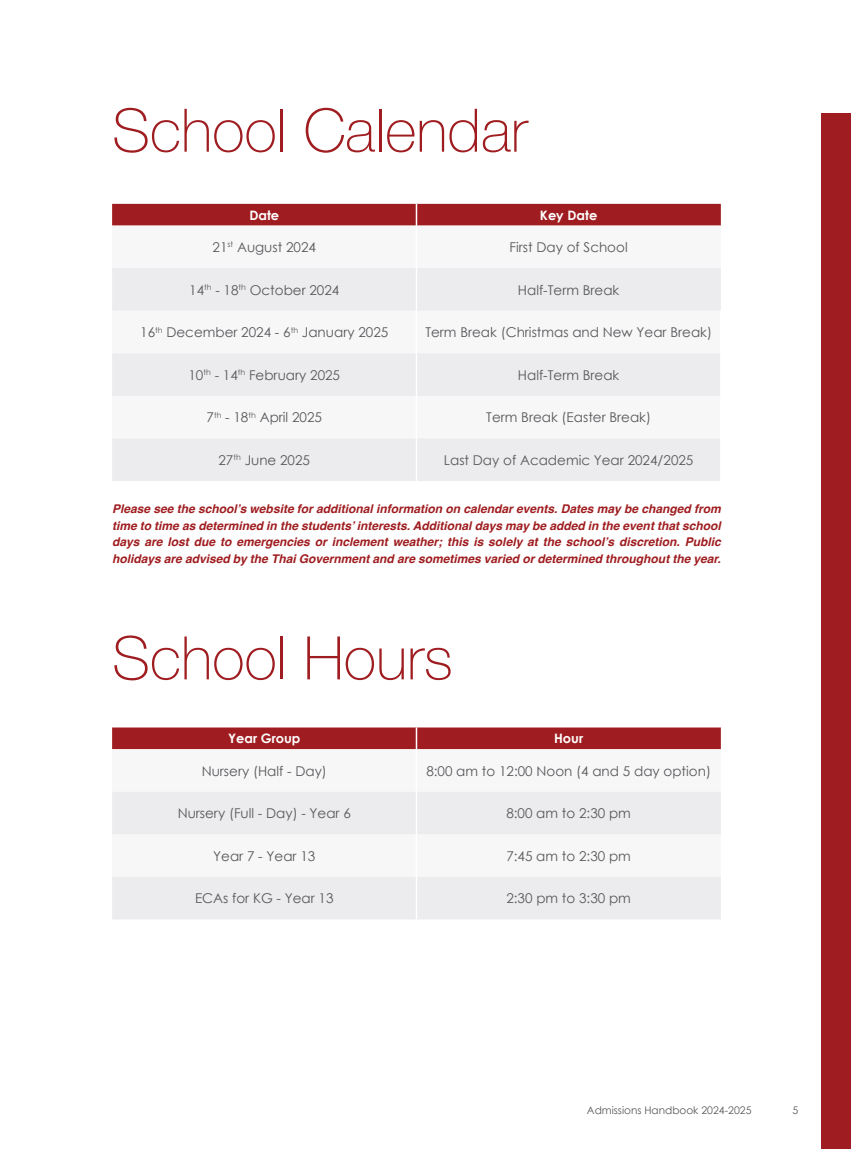
<style>
.page{position:relative;width:851px;height:1149px;background:#fff}
.page>*{position:absolute;margin:0;border:0;box-sizing:border-box;transform-origin:0 0}
.t1{font:100 60px "Helvetica Neue";color:#9f1d20}
.t2{font:13.5px "Century Gothic";color:#57585a}
.t3{font:700 13.05px "Century Gothic";color:#fff}
.t4{font:italic 700 12px/16.5px "Helvetica";color:#9f1d20;text-align:justify}
.t5{font:10.5px "Century Gothic";color:#57585a}
</style>
<div class="page">
<div style="left:112px;top:204px;width:608px;height:21px;background:#9f1d20"></div>
<svg style="left:112px;top:225px;width:608px;height:1px"></svg>
<svg style="left:112px;top:268px;width:608px;height:213px;fill:#ececee"></svg>
<hr style="left:415px;top:204px;width:2px;height:21px;background:#fff">
<hr style="left:415px;top:225px;width:2px;height:43px;background:#fff">
<hr style="left:415px;top:268px;width:2px;height:42px;background:#fff">
<hr style="left:415px;top:353px;width:2px;height:43px;background:#fff">
<hr style="left:415px;top:438px;width:2px;height:43px;background:#fff">
<hr style="left:415px;top:310px;width:2px;height:43px;background:#fff">
<hr style="left:415px;top:396px;width:2px;height:42px;background:#fff">
<div style="left:112px;top:727px;width:608px;height:22px;background:#9f1d20"></div>
<svg style="left:112px;top:749px;width:608px;height:1px"></svg>
<svg style="left:112px;top:792px;width:608px;height:127px;fill:#ececee"></svg>
<hr style="left:415px;top:727px;width:2px;height:22px;background:#fff">
<hr style="left:415px;top:749px;width:2px;height:42px;background:#fff">
<hr style="left:415px;top:791px;width:2px;height:43px;background:#fff">
<hr style="left:415px;top:834px;width:2px;height:42px;background:#fff">
<hr style="left:415px;top:876px;width:2px;height:43px;background:#fff">
<div style="left:821px;top:114px;width:29px;height:1034px;background:#9f1d20"></div>
<p class="t1" style="left:112px;top:85px;width:417px">School Calendar</p>
<p class="t3" style="left:249px;top:206px;width:31px">Date</p>
<p class="t3" style="left:540px;top:206px;width:59px">Key Date</p>
<p class="t2" style="left:212px;top:237px;width:105px">21<sup>st</sup> August 2024</p>
<p class="t2" style="left:509px;top:237px;width:120px">First Day of School</p>
<p class="t2" style="left:189px;top:280px;width:152px">14<sup>th</sup> - 18<sup>th</sup> October 2024</p>
<p class="t2" style="left:518px;top:280px;width:103px">Half-Term Break</p>
<p class="t2" style="left:140px;top:322px;width:249px">16<sup>th</sup> December 2024 - 6<sup>th</sup> January 2025</p>
<p class="t2" style="left:425px;top:322px;width:288px">Term Break (Christmas and New Year Break)</p>
<p class="t2" style="left:188px;top:365px;width:153px">10<sup>th</sup> - 14<sup>th</sup> February 2025</p>
<p class="t2" style="left:518px;top:365px;width:103px">Half-Term Break</p>
<p class="t2" style="left:206px;top:408px;width:117px">7<sup>th</sup> - 18<sup>th</sup> April 2025</p>
<p class="t2" style="left:486px;top:408px;width:166px">Term Break (Easter Break)</p>
<p class="t2" style="left:218px;top:450px;width:93px">27<sup>th</sup> June 2025</p>
<p class="t2" style="left:444px;top:450px;width:251px">Last Day of Academic Year 2024/2025</p>
<p class="t4" style="left:112px;top:502px;width:610px">Please see the school’s website for additional information on calendar events. Dates may be changed from time to time as determined in the students’ interests. Additional days may be added in the event that school days are lost due to emergencies or inclement weather; this is solely at the school’s discretion. Public holidays are advised by the Thai Government and are sometimes varied or determined throughout the year.</p>
<p class="t1" style="left:112px;top:612px;width:342px">School Hours</p>
<p class="t3" style="left:228px;top:730px;width:74px">Year Group</p>
<p class="t3" style="left:554px;top:730px;width:31px">Hour</p>
<p class="t2" style="left:202px;top:761px;width:127px">Nursery (Half - Day)</p>
<p class="t2" style="left:426px;top:761px;width:286px">8:00 am to 12:00 Noon (4 and 5 day option)</p>
<p class="t2" style="left:178px;top:803px;width:175px">Nursery (Full - Day) - Year 6</p>
<p class="t2" style="left:506px;top:803px;width:126px">8:00 am to 2:30 pm</p>
<p class="t2" style="left:213px;top:846px;width:103px">Year 7 - Year 13</p>
<p class="t2" style="left:506px;top:846px;width:126px">7:45 am to 2:30 pm</p>
<p class="t2" style="left:195px;top:888px;width:140px">ECAs for KG - Year 13</p>
<p class="t2" style="left:506px;top:888px;width:126px">2:30 pm to 3:30 pm</p>
<p class="t5" style="left:587px;top:1102px;width:166px">Admissions Handbook 2024-2025</p>
<p class="t5" style="left:792px;top:1102px;width:7px">5</p>
</div>
